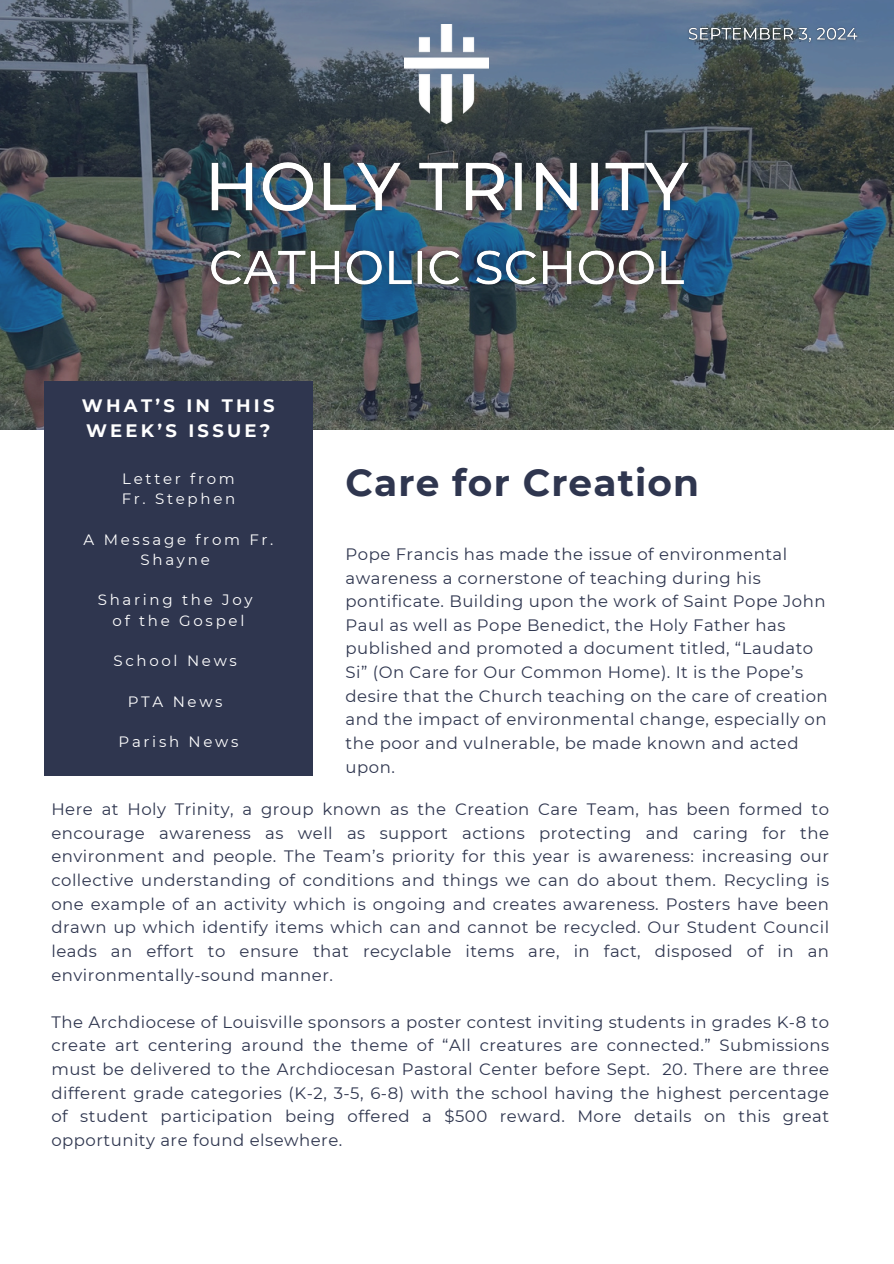
<style>
.page{position:relative;width:894px;height:1264px;background:#fff}
.page>*{position:absolute;margin:0;border:0;box-sizing:border-box;transform-origin:0 0}
.t1{font:700 37.5px "Montserrat";letter-spacing:.03em;color:#2f364f}
.t2{font:700 18px/24.8px "Montserrat";letter-spacing:.18em;color:#fff}
.t3{font:16.5px/23.7px "Montserrat";letter-spacing:.03em;color:#2f364f;text-align:justify}
.t4{font:15px/20.2px "Montserrat";letter-spacing:.18em;color:#fff;text-align:center}
</style>
<div class="page">
<svg style="left:0;top:0;width:893px;height:430px;background:#495659"></svg>
<img style="left:404px;top:24px;width:85px;height:99px">
<div style="left:44px;top:381px;width:268px;height:394px;background:#2f364f"></div>
<img style="left:194px;top:145px;width:512px;height:159px">
<img style="left:683px;top:22px;width:180px;height:27px">
<p class="t2" style="left:82px;top:393px;width:194px">WHAT’S IN THIS<br>WEEK’S ISSUE?</p>
<p class="t4" style="left:122px;top:468px;width:114px">Letter from</p>
<p class="t4" style="left:122px;top:488px;width:115px">Fr. Stephen</p>
<p class="t4" style="left:84px;top:529px;width:191px">A Message from Fr.<br>Shayne</p>
<p class="t4" style="left:98px;top:590px;width:156px">Sharing the Joy</p>
<p class="t4" style="left:113px;top:610px;width:133px">of the Gospel</p>
<h3 class="t4" style="left:113px;top:650px;width:125px">School News</h3>
<h5 class="t4" style="left:128px;top:691px;width:96px">PTA News</h5>
<h5 class="t4" style="left:118px;top:731px;width:121px">Parish News</h5>
<h4 class="t1" style="left:345px;top:459px;width:355px">Care for Creation</h4>
<p class="t3" style="left:345px;top:542px;width:483px;text-align:left">Pope Francis has made the issue of environmental awareness a cornerstone of teaching during his pontificate. Building upon the work of Saint Pope John Paul as well as Pope Benedict, the Holy Father has published and promoted a document titled, “Laudato Si” (On Care for Our Common Home). It is the Pope’s desire that the Church teaching on the care of creation and the impact of environmental change, especially on the poor and vulnerable, be made known and acted upon.</p>
<p class="t3" style="left:51px;top:797px;width:779px">Here at Holy Trinity, a group known as the Creation Care Team, has been formed to encourage awareness as well as support actions protecting and caring for the environment and people. The Team’s priority for this year is awareness: increasing our collective understanding of conditions and things we can do about them. Recycling is one example of an activity which is ongoing and creates awareness. Posters have been drawn up which identify items which can and cannot be recycled. Our Student Council leads an effort to ensure that recyclable items are, in fact, disposed of in an environmentally-sound manner.</p>
<p class="t3" style="left:51px;top:1010px;width:779px">The Archdiocese of Louisville sponsors a poster contest inviting students in grades K-8 to create art centering around the theme of “All creatures are connected.” Submissions must be delivered to the Archdiocesan Pastoral Center before Sept. 20. There are three different grade categories (K-2, 3-5, 6-8) with the school having the highest percentage of student participation being offered a $500 reward. More details on this great opportunity are found elsewhere.</p>
</div>
